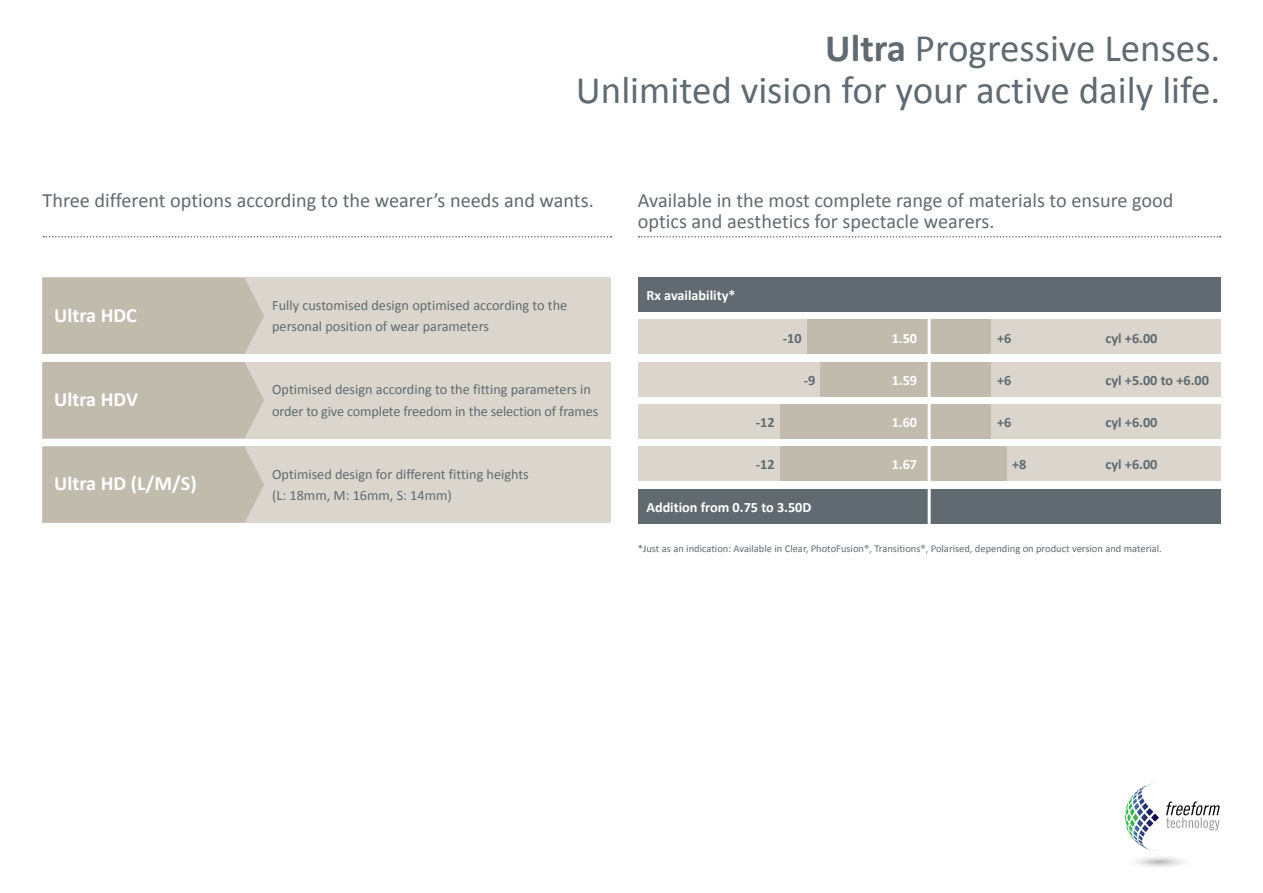
<style>
.page{position:relative;width:1263px;height:893px;background:#fff}
.page>*{position:absolute;margin:0;border:0;box-sizing:border-box;transform-origin:0 0}
.t1{font:39px/42px "Calibri";color:#606a70;text-align:right}
.t2{font:20.25px/21px "Calibri";color:#606a70}
.t3{font:700 20.25px "Calibri";color:#fff}
.t4{font:14.25px/21px "Calibri";color:#606a70}
.t5{font:700 14.25px "Calibri";color:#606a70}
.t6{font:700 14.25px "Calibri";color:#fff}
.t7{font:10.5px "Calibri";color:#606a70}
.s1{font-weight:700}
</style>
<div class="page">
<div style="left:638px;top:320px;width:582px;height:34px;background:#dad6cd"></div>
<div style="left:43px;top:362px;width:568px;height:76px;background:#dad6cd"></div>
<div style="left:43px;top:278px;width:568px;height:76px;background:#dad6cd"></div>
<div style="left:43px;top:446px;width:568px;height:77px;background:#dad6cd"></div>
<div style="left:638px;top:362px;width:582px;height:34px;background:#dad6cd"></div>
<div style="left:638px;top:404px;width:582px;height:34px;background:#dad6cd"></div>
<div style="left:638px;top:446px;width:582px;height:34px;background:#dad6cd"></div>
<div style="left:638px;top:278px;width:582px;height:34px;background:#606a70"></div>
<div style="left:638px;top:489px;width:582px;height:34px;background:#606a70"></div>
<div style="left:43px;top:278px;width:221px;height:76px;background:#c0bbad"></div>
<div style="left:43px;top:362px;width:221px;height:76px;background:#c0bbad"></div>
<div style="left:43px;top:446px;width:221px;height:77px;background:#c0bbad"></div>
<div style="left:807px;top:320px;width:184px;height:34px;background:#c0bbad"></div>
<div style="left:821px;top:362px;width:170px;height:34px;background:#c0bbad"></div>
<div style="left:780px;top:404px;width:211px;height:34px;background:#c0bbad"></div>
<div style="left:780px;top:446px;width:226px;height:34px;background:#c0bbad"></div>
<svg style="left:1125px;top:783px;width:34px;height:68px"></svg>
<svg style="left:1166px;top:801px;width:53px;height:29px"></svg>
<svg style="left:43px;top:236px;width:568px;height:2px"></svg>
<svg style="left:639px;top:236px;width:582px;height:2px"></svg>
<hr style="left:928px;top:316px;width:3px;height:252px;background:#fff">
<h1 class="t1" style="left:576px;top:27px;width:646px"><span class="s1">Ultra</span> Progressive Lenses.<br>Unlimited vision for your active daily life.</h1>
<h2 class="t2" style="left:43px;top:189px;width:553px">Three different options according to the wearer’s needs and wants.</h2>
<h2 class="t2" style="left:638px;top:189px;width:537px">Available in the most complete range of materials to ensure good optics and aesthetics for spectacle wearers.</h2>
<h2 class="t3" style="left:54px;top:303px;width:72px">Ultra HDC</h2>
<h2 class="t3" style="left:54px;top:387px;width:72px">Ultra HDV</h2>
<h2 class="t3" style="left:54px;top:471px;width:144px">Ultra HD (L/M/S)</h2>
<p class="t4" style="left:272px;top:295px;width:297px">Fully customised design optimised according to the personal position of wear parameters</p>
<p class="t4" style="left:272px;top:379px;width:328px">Optimised design according to the fitting parameters in order to give complete freedom in the selection of frames</p>
<p class="t4" style="left:272px;top:463px;width:258px">Optimised design for different fitting heights (L: 18mm, M: 16mm, S: 14mm)</p>
<p class="t6" style="left:646px;top:286px;width:91px">Rx availability*</p>
<p class="t5" style="left:783px;top:329px;width:20px">-10</p>
<p class="t5" style="left:804px;top:371px;width:13px">-9</p>
<p class="t5" style="left:756px;top:413px;width:20px">-12</p>
<p class="t5" style="left:756px;top:455px;width:20px">-12</p>
<p class="t6" style="left:646px;top:498px;width:165px">Addition from 0.75 to 3.50D</p>
<p class="t6" style="left:892px;top:329px;width:27px">1.50</p>
<p class="t6" style="left:892px;top:371px;width:27px">1.59</p>
<p class="t6" style="left:892px;top:413px;width:27px">1.60</p>
<p class="t6" style="left:892px;top:455px;width:27px">1.67</p>
<p class="t5" style="left:997px;top:329px;width:16px">+6</p>
<p class="t5" style="left:997px;top:371px;width:16px">+6</p>
<p class="t5" style="left:997px;top:413px;width:16px">+6</p>
<p class="t5" style="left:1012px;top:455px;width:16px">+8</p>
<p class="t5" style="left:1105px;top:329px;width:54px">cyl +6.00</p>
<p class="t5" style="left:1105px;top:371px;width:105px">cyl +5.00 to +6.00</p>
<p class="t5" style="left:1105px;top:413px;width:54px">cyl +6.00</p>
<p class="t5" style="left:1105px;top:455px;width:54px">cyl +6.00</p>
<p class="t7" style="left:638px;top:542px;width:525px">*Just as an indication: Available in Clear, PhotoFusion®, Transitions®, Polarised, depending on product version and material.</p>
</div>
